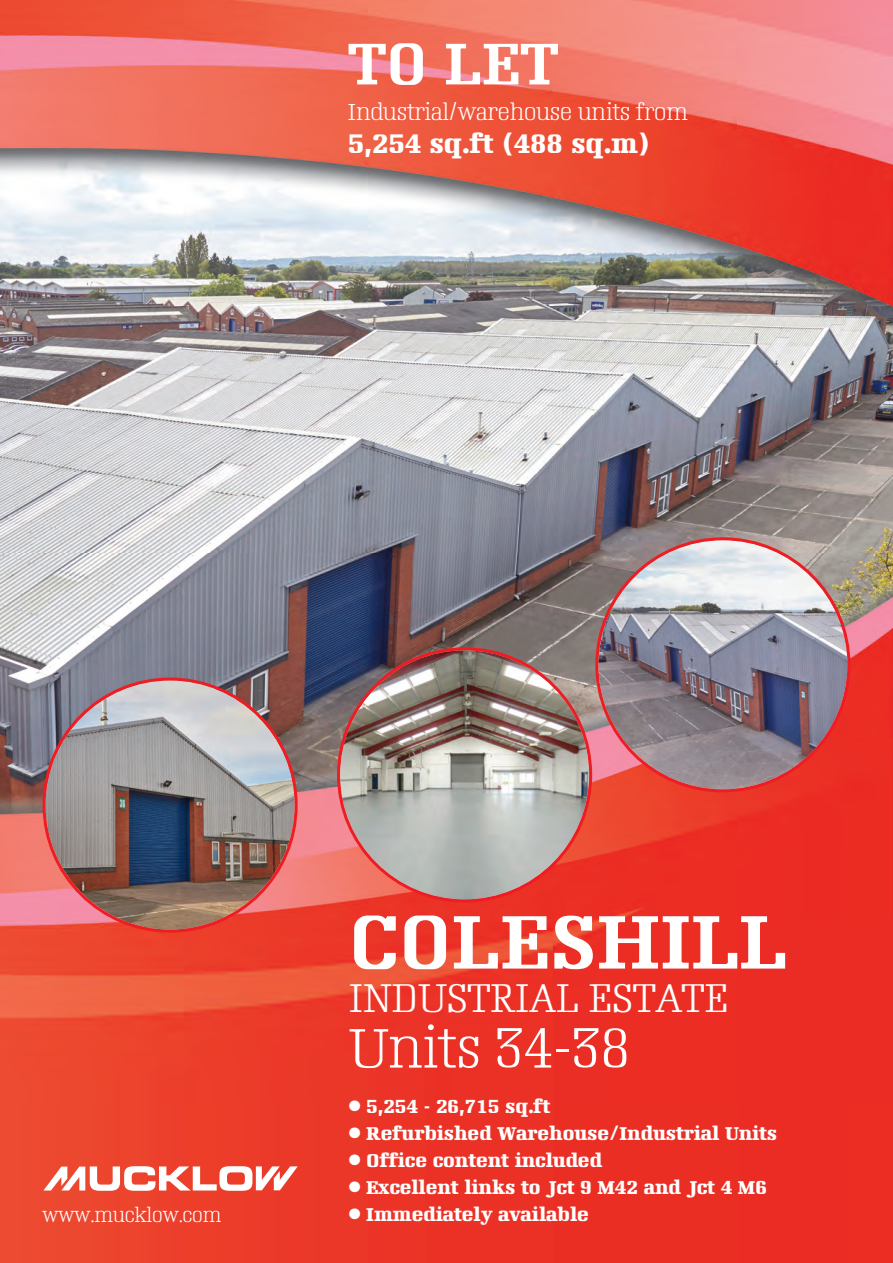
<style>
.page{position:relative;width:893px;height:1263px;background:#fff}
.page>*{position:absolute;margin:0;border:0;box-sizing:border-box;transform-origin:0 0}
.t1{font:600 73.5px "Napoleon";color:#fff}
.t2{font:600 57px "Napoleon";color:#fff}
.t3{font:300 54px "Napoleon";color:#fff}
.t4{font:300 39px "Napoleon";color:#fff}
.t5{font:700 25.5px "Napoleon";color:#fff}
.t6{font:300 22.5px "Napoleon";color:#fff}
.t7{font:300 19.5px "Napoleon";color:#fff}
.t8{font:700 18px "Napoleon";color:#fff}
</style>
<div class="page">
<img style="left:0;top:0;width:893px;height:1263px">
<img style="left:0;top:554px;width:893px;height:364px">
<img style="left:0;top:419px;width:893px;height:55px">
<img style="left:0;top:148px;width:893px;height:271px">
<img style="left:43px;top:677px;width:255px;height:256px">
<img style="left:595px;top:537px;width:255px;height:255px">
<img style="left:337px;top:647px;width:255px;height:255px">
<svg style="left:43px;top:1166px;width:255px;height:25px"></svg>
<h2 class="t2" style="left:348px;top:31px;width:212px">TO LET</h2>
<p class="t6" style="left:348px;top:99px;width:341px">Industrial/warehouse units from</p>
<h3 class="t5" style="left:348px;top:130px;width:304px">5,254 sq.ft (488 sq.m)</h3>
<h1 class="t1" style="left:349px;top:900px;width:439px">COLESHILL</h1>
<h3 class="t4" style="left:349px;top:976px;width:381px">INDUSTRIAL ESTATE</h3>
<h3 class="t3" style="left:349px;top:1017px;width:282px">Units 34-38</h3>
<p class="t8" style="left:349px;top:1096px;width:203px">● 5,254 - 26,715 sq.ft</p>
<p class="t8" style="left:349px;top:1123px;width:430px">● Refurbished Warehouse/Industrial Units</p>
<p class="t8" style="left:349px;top:1150px;width:255px">● Office content included</p>
<p class="t8" style="left:349px;top:1177px;width:420px">● Excellent links to Jct 9 M42 and Jct 4 M6</p>
<p class="t7" style="left:43px;top:1203px;width:180px">www.mucklow.com</p>
<p class="t8" style="left:349px;top:1204px;width:242px">● Immediately available</p>
</div>
